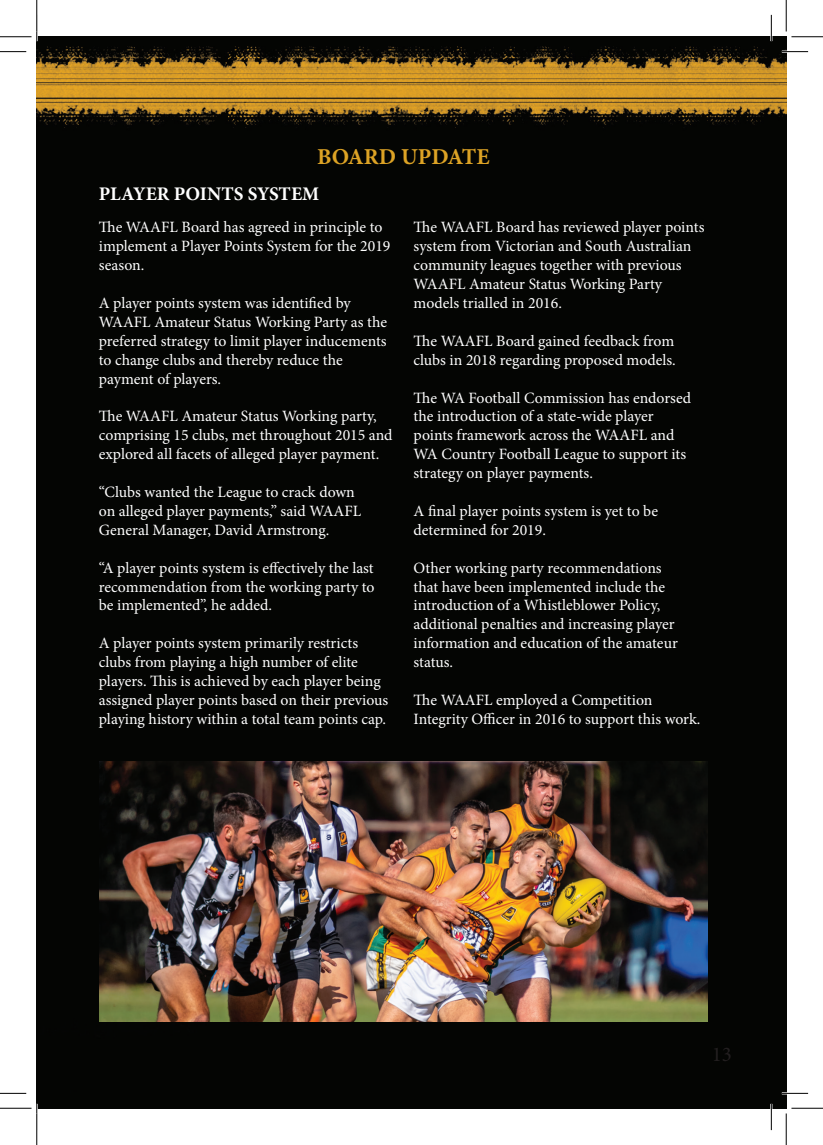
<style>
.page{position:relative;width:823px;height:1145px;background:#fff}
.page>*{position:absolute;margin:0;border:0;box-sizing:border-box;transform-origin:0 0}
.t1{font:700 22.75px "Minion Pro";color:#dda325}
.t2{font:21px "Minion Pro";color:#231f20}
.t3{font:700 19.25px "Minion Pro";color:#fff}
.t4{font:15.75px/18.9px "Minion Pro";color:#fff}
</style>
<div class="page">
<img style="left:37px;top:37px;width:749px;height:1071px">
<img style="left:99px;top:762px;width:608px;height:259px">
<hr style="left:781px;top:51px;width:27px;height:2px;background:#fff">
<hr style="left:781px;top:1092px;width:27px;height:2px;background:#fff">
<hr style="left:36px;top:15px;width:2px;height:26px;background:#fff">
<hr style="left:36px;top:1104px;width:2px;height:26px;background:#fff">
<hr style="left:770px;top:15px;width:2px;height:26px;background:#fff">
<hr style="left:770px;top:1104px;width:2px;height:26px;background:#fff">
<svg style="left:0;top:51px;width:26px;height:1px"></svg>
<svg style="left:781px;top:51px;width:27px;height:1px"></svg>
<svg style="left:0;top:1093px;width:26px;height:1px"></svg>
<svg style="left:781px;top:1093px;width:27px;height:1px"></svg>
<svg style="left:771px;top:15px;width:1px;height:26px"></svg>
<svg style="left:771px;top:1104px;width:1px;height:26px"></svg>
<hr style="left:0;top:36px;width:32px;height:1px;background:#000">
<hr style="left:791px;top:36px;width:32px;height:1px;background:#000">
<hr style="left:0;top:1108px;width:32px;height:1px;background:#000">
<hr style="left:791px;top:1108px;width:32px;height:1px;background:#000">
<hr style="left:36px;top:0;width:1px;height:31px;background:#000">
<hr style="left:36px;top:1113px;width:1px;height:32px;background:#000">
<hr style="left:786px;top:0;width:1px;height:31px;background:#000">
<hr style="left:786px;top:1113px;width:1px;height:32px;background:#000">
<h1 class="t1" style="left:317px;top:141px;width:174px">BOARD UPDATE</h1>
<p class="t3" style="left:99px;top:180px;width:222px">PLAYER POINTS SYSTEM</p>
<p class="t4" style="left:99px;top:218px;width:293px">The WAAFL Board has agreed in principle to implement a Player Points System for the 2019 season.</p>
<p class="t4" style="left:99px;top:294px;width:290px">A player points system was identified by WAAFL Amateur Status Working Party as the preferred strategy to limit player inducements to change clubs and thereby reduce the payment of players.</p>
<p class="t4" style="left:99px;top:407px;width:295px">The WAAFL Amateur Status Working party, comprising 15 clubs, met throughout 2015 and explored all facets of alleged player payment.</p>
<p class="t4" style="left:99px;top:483px;width:264px">“Clubs wanted the League to crack down on alleged player payments,” said WAAFL<br>General Manager, David Armstrong.</p>
<p class="t4" style="left:99px;top:558px;width:277px;text-align:justify">“A player points system is effectively the last recommendation from the working party to be implemented”, he added.</p>
<p class="t4" style="left:99px;top:634px;width:291px">A player points system primarily restricts clubs from playing a high number of elite players. This is achieved by each player being assigned player points based on their previous playing history within a total team points cap.</p>
<p class="t4" style="left:413px;top:218px;width:292px">The WAAFL Board has reviewed player points system from Victorian and South Australian community leagues together with previous WAAFL Amateur Status Working Party models trialled in 2016.</p>
<p class="t4" style="left:413px;top:331px;width:264px">The WAAFL Board gained feedback from clubs in 2018 regarding proposed models.</p>
<p class="t4" style="left:413px;top:388px;width:279px">The WA Football Commission has endorsed the introduction of a state-wide player points framework across the WAAFL and WA Country Football League to support its strategy on player payments.</p>
<p class="t4" style="left:413px;top:502px;width:246px">A final player points system is yet to be determined for 2019.</p>
<p class="t4" style="left:413px;top:558px;width:266px">Other working party recommendations that have been implemented include the introduction of a Whistleblower Policy, additional penalties and increasing player information and education of the amateur status.</p>
<p class="t4" style="left:413px;top:691px;width:288px">The WAAFL employed a Competition<br>Integrity Officer in 2016 to support this work.</p>
<h2 class="t2" style="left:711px;top:1040px;width:22px">13</h2>
</div>
